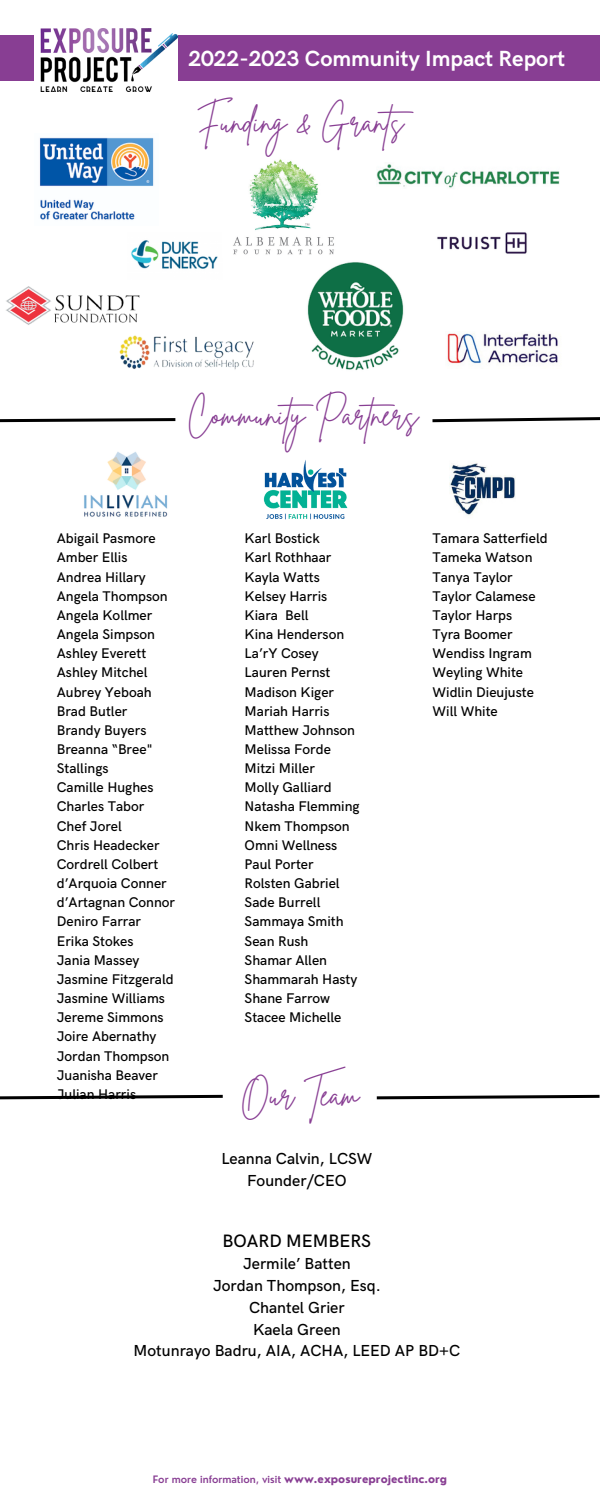
<style>
.page{position:relative;width:600px;height:1500px;background:#fff}
.page>*{position:absolute;margin:0;border:0;box-sizing:border-box;transform-origin:0 0}
.t1{font:32px "Brittany Signature";color:#883e93}
.t2{font:700 22px "HK Grotesk";color:#fff}
.t3{font:500 18px "HK Grotesk";color:#000}
.t4{font:500 16px "HK Grotesk";color:#000}
.t5{font:500 14.1px/19.2px "HK Grotesk";color:#000}
.t6{font:800 10px "Nourd";color:#883e93}
.s1{font-weight:600}
</style>
<div class="page">
<div style="left:0;top:35px;width:600px;height:45px;background:#883e93"></div>
<img style="left:34px;top:28px;width:144px;height:63px">
<img style="left:84px;top:452px;width:84px;height:65px">
<img style="left:263px;top:460px;width:85px;height:60px">
<img style="left:450px;top:462px;width:66px;height:53px">
<img style="left:447px;top:333px;width:112px;height:31px">
<img style="left:377px;top:164px;width:182px;height:25px">
<img style="left:307px;top:262px;width:97px;height:109px">
<img style="left:40px;top:137px;width:114px;height:83px">
<img style="left:131px;top:240px;width:87px;height:29px">
<img style="left:437px;top:232px;width:90px;height:22px">
<img style="left:233px;top:159px;width:101px;height:96px">
<svg style="left:0;top:418px;width:176px;height:5px"></svg>
<svg style="left:432px;top:417px;width:168px;height:6px"></svg>
<svg style="left:0;top:1094px;width:223px;height:6px"></svg>
<svg style="left:376px;top:1094px;width:224px;height:6px"></svg>
<img style="left:6px;top:286px;width:134px;height:39px">
<img style="left:111px;top:323px;width:143px;height:47px">
<p class="t2" style="left:188px;top:47px;width:378px">2022-2023 Community Impact Report</p>
<p class="t1" style="left:196px;top:100px;width:228px">Funding &amp; Grants</p>
<p class="t1" style="left:187px;top:394px;width:233px">Community Partners</p>
<p class="t5" style="left:57px;top:529px;width:101px">Abigail Pasmore</p>
<p class="t5" style="left:57px;top:549px;width:72px">Amber Ellis</p>
<p class="t5" style="left:57px;top:568px;width:90px">Andrea Hillary</p>
<p class="t5" style="left:57px;top:587px;width:112px">Angela Thompson</p>
<p class="t5" style="left:57px;top:606px;width:97px">Angela Kollmer</p>
<p class="t5" style="left:57px;top:625px;width:100px">Angela Simpson</p>
<p class="t5" style="left:57px;top:644px;width:91px">Ashley Everett</p>
<p class="t5" style="left:57px;top:664px;width:92px">Ashley Mitchel</p>
<p class="t5" style="left:57px;top:683px;width:96px">Aubrey Yeboah</p>
<p class="t5" style="left:57px;top:702px;width:72px">Brad Butler</p>
<p class="t5" style="left:57px;top:721px;width:91px">Brandy Buyers</p>
<p class="t5" style="left:57px;top:740px;width:98px">Breanna “Bree"<br>Stallings</p>
<p class="t5" style="left:57px;top:778px;width:98px">Camille Hughes</p>
<p class="t5" style="left:57px;top:798px;width:89px">Charles Tabor</p>
<p class="t5" style="left:57px;top:817px;width:67px">Chef Jorel</p>
<p class="t5" style="left:57px;top:836px;width:104px">Chris Headecker</p>
<p class="t5" style="left:57px;top:855px;width:103px">Cordrell Colbert</p>
<p class="t5" style="left:57px;top:874px;width:111px">d’Arquoia Conner</p>
<p class="t5" style="left:57px;top:893px;width:120px">d’Artagnan Connor</p>
<p class="t5" style="left:57px;top:913px;width:86px">Deniro Farrar</p>
<p class="t5" style="left:57px;top:932px;width:78px">Erika Stokes</p>
<p class="t5" style="left:57px;top:951px;width:84px">Jania Massey</p>
<p class="t5" style="left:57px;top:970px;width:118px">Jasmine Fitzgerald</p>
<p class="t5" style="left:57px;top:989px;width:110px">Jasmine Williams</p>
<p class="t5" style="left:57px;top:1008px;width:108px">Jereme Simmons</p>
<p class="t5" style="left:57px;top:1028px;width:101px">Joire Abernathy</p>
<p class="t5" style="left:57px;top:1047px;width:114px">Jordan Thompson</p>
<p class="t5" style="left:57px;top:1066px;width:103px">Juanisha Beaver</p>
<p class="t5" style="left:57px;top:1085px;width:81px">Julian Harris</p>
<p class="t5" style="left:245px;top:529px;width:77px">Karl Bostick</p>
<p class="t5" style="left:245px;top:549px;width:88px">Karl Rothhaar</p>
<p class="t5" style="left:245px;top:568px;width:77px">Kayla Watts</p>
<p class="t5" style="left:245px;top:587px;width:84px">Kelsey Harris</p>
<p class="t5" style="left:245px;top:606px;width:65px">Kiara Bell</p>
<p class="t5" style="left:245px;top:625px;width:101px">Kina Henderson</p>
<p class="t5" style="left:245px;top:644px;width:76px">La’rY Cosey</p>
<p class="t5" style="left:245px;top:664px;width:87px">Lauren Pernst</p>
<p class="t5" style="left:245px;top:683px;width:91px">Madison Kiger</p>
<p class="t5" style="left:245px;top:702px;width:86px">Mariah Harris</p>
<p class="t5" style="left:245px;top:721px;width:112px">Matthew Johnson</p>
<p class="t5" style="left:245px;top:740px;width:88px">Melissa Forde</p>
<p class="t5" style="left:245px;top:759px;width:72px">Mitzi Miller</p>
<p class="t5" style="left:245px;top:778px;width:89px">Molly Galliard</p>
<p class="t5" style="left:245px;top:798px;width:117px">Natasha Flemming</p>
<p class="t5" style="left:245px;top:817px;width:107px">Nkem Thompson</p>
<p class="t5" style="left:245px;top:836px;width:94px">Omni Wellness</p>
<p class="t5" style="left:245px;top:855px;width:71px">Paul Porter</p>
<p class="t5" style="left:245px;top:874px;width:97px">Rolsten Gabriel</p>
<p class="t5" style="left:245px;top:893px;width:77px">Sade Burrell</p>
<p class="t5" style="left:245px;top:913px;width:101px">Sammaya Smith</p>
<p class="t5" style="left:245px;top:932px;width:65px">Sean Rush</p>
<p class="t5" style="left:245px;top:951px;width:84px">Shamar Allen</p>
<p class="t5" style="left:245px;top:970px;width:114px">Shammarah Hasty</p>
<p class="t5" style="left:245px;top:989px;width:87px">Shane Farrow</p>
<p class="t5" style="left:245px;top:1008px;width:98px">Stacee Michelle</p>
<p class="t1" style="left:241px;top:1074px;width:120px">Our Team</p>
<p class="t4" style="left:221px;top:1150px;width:153px">Leanna Calvin, LCSW</p>
<p class="t4" style="left:247px;top:1172px;width:101px">Founder/CEO</p>
<p class="t5" style="left:433px;top:529px;width:117px">Tamara Satterfield</p>
<p class="t5" style="left:433px;top:549px;width:101px">Tameka Watson</p>
<p class="t5" style="left:433px;top:568px;width:82px">Tanya Taylor</p>
<p class="t5" style="left:433px;top:587px;width:105px">Taylor Calamese</p>
<p class="t5" style="left:433px;top:606px;width:81px">Taylor Harps</p>
<p class="t5" style="left:433px;top:625px;width:82px">Tyra Boomer</p>
<p class="t5" style="left:433px;top:644px;width:101px">Wendiss Ingram</p>
<p class="t5" style="left:433px;top:664px;width:92px">Weyling White</p>
<p class="t5" style="left:433px;top:683px;width:103px">Widlin Dieujuste</p>
<p class="t5" style="left:433px;top:702px;width:67px">Will White</p>
<p class="t3" style="left:223px;top:1231px;width:150px">BOARD MEMBERS</p>
<p class="t4" style="left:243px;top:1255px;width:109px">Jermile’ Batten</p>
<p class="t4" style="left:213px;top:1277px;width:169px">Jordan Thompson, Esq.</p>
<p class="t4" style="left:249px;top:1298px;width:97px">Chantel Grier</p>
<p class="t4" style="left:253px;top:1320px;width:89px">Kaela Green</p>
<p class="t4" style="left:134px;top:1342px;width:328px">Motunrayo Badru, AIA, ACHA, LEED AP BD+C</p>
<p class="t6" style="left:153px;top:1473px;width:296px"><span class="s1">For more information, visit</span> www.exposureprojectinc.org</p>
</div>
